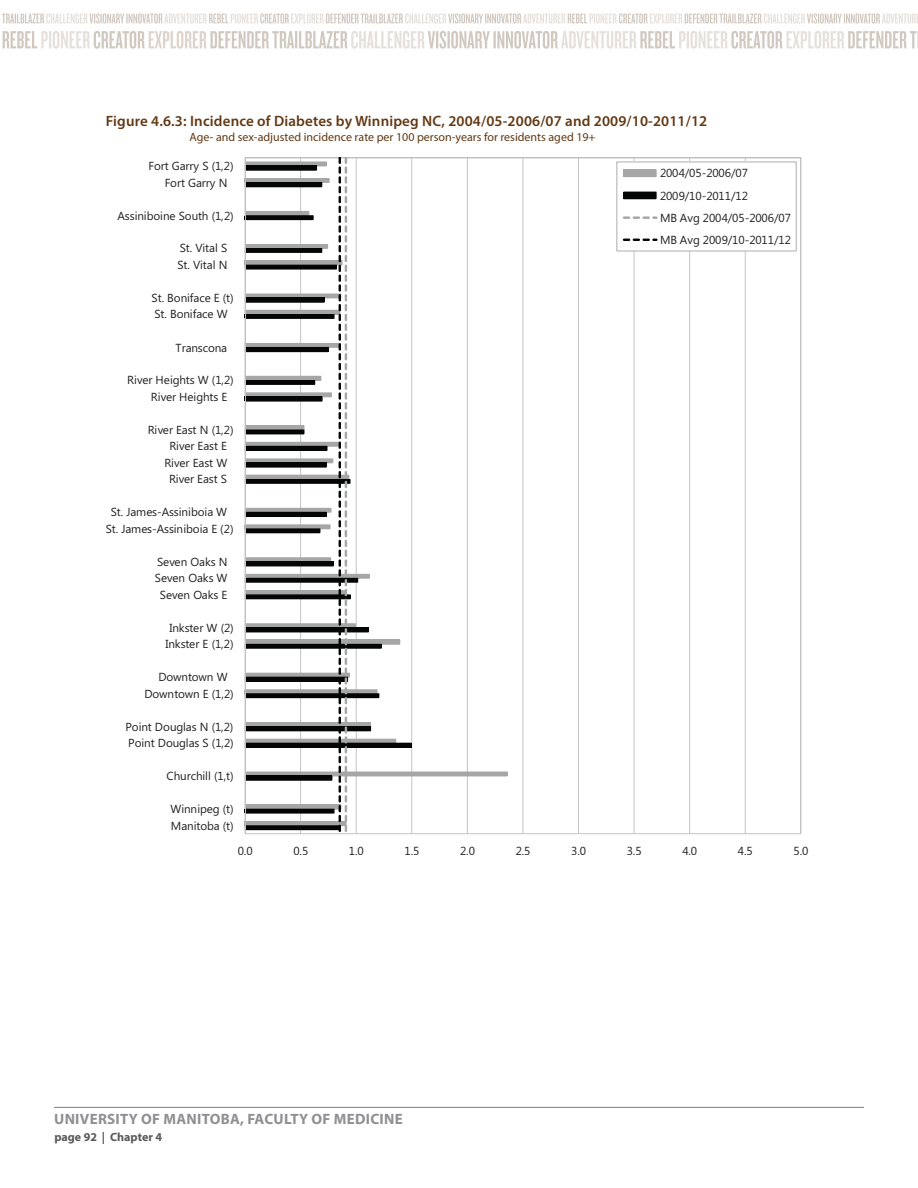
<style>
.page{position:relative;width:918px;height:1188px;background:#fff}
.page>*{position:absolute;margin:0;border:0;box-sizing:border-box;transform-origin:0 0}
.t1{font:600 15px "Myriad Pro";letter-spacing:.01em;color:#633914}
.t2{font:700 15px "Myriad Pro";letter-spacing:.02em;color:#8e9091}
.t3{font:12px "Myriad Pro";color:#633914}
.t4{font:700 12px "Myriad Pro";color:#58595b}
.t5{font:11.7px/16.2px "Segoe UI";letter-spacing:-.005em;color:#231f20}
</style>
<div class="page">
<hr style="left:54px;top:1107px;width:810px;height:1px;background:#877870">
<svg style="left:2px;top:14px;width:916px;height:10px"></svg>
<svg style="left:3px;top:31px;width:915px;height:18px"></svg>
<svg style="left:244px;top:157px;width:558px;height:678px"></svg>
<p class="t1" style="left:106px;top:115px;width:603px">Figure 4.6.3: Incidence of Diabetes by Winnipeg NC, 2004/05-2006/07 and 2009/10-2011/12</p>
<p class="t3" style="left:190px;top:132px;width:408px">Age- and sex-adjusted incidence rate per 100 person-years for residents aged 19+</p>
<p class="t5" style="left:165px;top:159px;width:70px;line-height:16.6px;text-indent:-16px">Fort Garry S (1,2)<br>Fort Garry N</p>
<p class="t5" style="left:118px;top:208px;width:118px">Assiniboine South (1,2)</p>
<p class="t5" style="left:177px;top:241px;width:52px;line-height:16.6px">St. Vital S<br>St. Vital N</p>
<p class="t5" style="left:152px;top:291px;width:84px">St. Boniface E (t)<br>St. Boniface W</p>
<p class="t5" style="left:176px;top:340px;width:53px">Transcona</p>
<p class="t5" style="left:151px;top:373px;width:84px;line-height:16.6px;text-indent:-24px">River Heights W (1,2)<br>River Heights E</p>
<p class="t5" style="left:148px;top:423px;width:87px">River East N (1,2)</p>
<p class="t5" style="left:169px;top:439px;width:59px">River East E</p>
<p class="t5" style="left:164px;top:456px;width:64px">River East W</p>
<p class="t5" style="left:169px;top:472px;width:60px">River East S</p>
<p class="t5" style="left:106px;top:505px;width:129px;text-align:center">St. James-Assiniboia W<br>St. James-Assiniboia E (2)</p>
<p class="t5" style="left:155px;top:555px;width:74px;text-align:center">Seven Oaks N<br>Seven Oaks W<br>Seven Oaks E</p>
<p class="t5" style="left:165px;top:621px;width:70px;text-align:center">Inkster W (2)<br>Inkster E (1,2)</p>
<p class="t5" style="left:145px;top:670px;width:91px;text-indent:14px">Downtown W<br>Downtown E (1,2)</p>
<p class="t5" style="left:125px;top:720px;width:110px">Point Douglas N (1,2)<br>Point Douglas S (1,2)</p>
<p class="t5" style="left:167px;top:769px;width:69px">Churchill (1,t)</p>
<p class="t5" style="left:171px;top:802px;width:65px;line-height:16.6px">Winnipeg (t)<br>Manitoba (t)</p>
<p class="t5" style="left:660px;top:163px;width:132px;line-height:22.2px">2004/05-2006/07<br>2009/10-2011/12<br>MB Avg 2004/05-2006/07<br>MB Avg 2009/10-2011/12</p>
<p class="t5" style="left:238px;top:844px;width:16px">0.0</p>
<p class="t5" style="left:293px;top:844px;width:16px">0.5</p>
<p class="t5" style="left:349px;top:844px;width:16px">1.0</p>
<p class="t5" style="left:405px;top:844px;width:16px">1.5</p>
<p class="t5" style="left:460px;top:844px;width:16px">2.0</p>
<p class="t5" style="left:516px;top:844px;width:16px">2.5</p>
<p class="t5" style="left:571px;top:844px;width:16px">3.0</p>
<p class="t5" style="left:627px;top:844px;width:16px">3.5</p>
<p class="t5" style="left:682px;top:844px;width:16px">4.0</p>
<p class="t5" style="left:738px;top:844px;width:16px">4.5</p>
<p class="t5" style="left:794px;top:844px;width:16px">5.0</p>
<p class="t2" style="left:54px;top:1113px;width:350px">UNIVERSITY OF MANITOBA, FACULTY OF MEDICINE</p>
<p class="t4" style="left:54px;top:1132px;width:109px">page 92 | Chapter 4</p>
</div>
